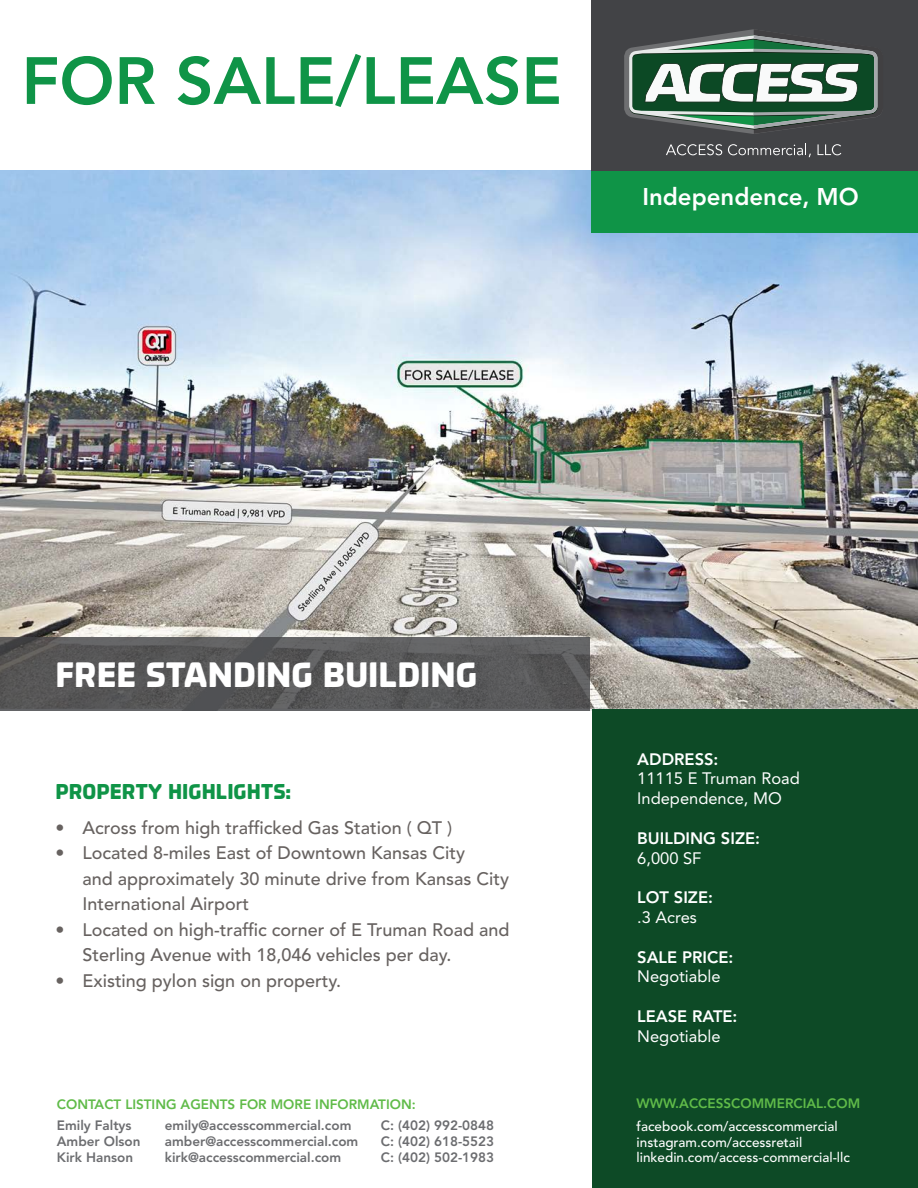
<style>
.page{position:relative;width:918px;height:1188px;background:#fff}
.page>*{position:absolute;margin:0;border:0;box-sizing:border-box;transform-origin:0 0}
.t1{font:800 66px "Avenir LT Std";color:#0f9447}
.t2{font:700 34.5px "Systopie";color:#fff}
.t3{font:800 24px "Avenir LT Std";color:#fff}
.t4{font:700 21px "Systopie";color:#0f9447}
.t5{font:500 18px/25.5px "Avenir LT Std";color:#676260}
.t6{font:16.5px/19.8px "Avenir LT Std";color:#fff}
.t7{font:800 16.5px "Avenir LT Std";color:#fff}
.t8{font:800 13.5px "Avenir LT Std";color:#6c6d70}
.t9{font:500 13.5px/15.8px "Avenir LT Std";color:#fff}
.t10{font:800 13.5px "Avenir LT Std";color:#60bb49}
</style>
<div class="page">
<img style="left:1px;top:170px;width:917px;height:541px">
<div style="left:591px;top:170px;width:327px;height:62px;background:#0f9447"></div>
<div style="left:592px;top:710px;width:326px;height:478px;background:#0d4a26"></div>
<div style="left:591px;top:0;width:327px;height:170px;background:#424346"></div>
<svg style="left:624px;top:29px;width:254px;height:105px"></svg>
<svg style="left:666px;top:144px;width:56px;height:11px"></svg>
<svg style="left:728px;top:144px;width:83px;height:13px"></svg>
<svg style="left:818px;top:144px;width:23px;height:11px"></svg>
<svg style="left:1px;top:638px;width:589px;height:73px;background:#585859"></svg>
<h1 class="t1" style="left:22px;top:42px;width:542px">FOR SALE/LEASE</h1>
<h3 class="t3" style="left:642px;top:183px;width:218px">Independence, MO</h3>
<h2 class="t2" style="left:55px;top:650px;width:424px">FREE STANDING BUILDING</h2>
<p class="t4" style="left:55px;top:776px;width:237px">PROPERTY HIGHLIGHTS:</p>
<p class="t5" style="left:55px;top:815px;width:398px">• Across from high trafficked Gas Station ( QT )</p>
<p class="t5" style="left:82px;top:841px;width:428px;text-indent:-27px">• Located 8-miles East of Downtown Kansas City<br>and approximately 30 minute drive from Kansas City<br>International Airport</p>
<p class="t5" style="left:82px;top:917px;width:429px;text-indent:-27px">• Located on high-traffic corner of E Truman Road and<br>Sterling Avenue with 18,046 vehicles per day.</p>
<p class="t5" style="left:55px;top:968px;width:287px">• Existing pylon sign on property.</p>
<p class="t10" style="left:57px;top:1096px;width:360px">CONTACT LISTING AGENTS FOR MORE INFORMATION:</p>
<p class="t8" style="left:57px;top:1117px;width:76px">Emily Faltys</p>
<p class="t8" style="left:165px;top:1117px;width:188px">emily@accesscommercial.com</p>
<p class="t8" style="left:381px;top:1117px;width:115px">C: (402) 992-0848</p>
<p class="t8" style="left:57px;top:1133px;width:85px">Amber Olson</p>
<p class="t8" style="left:165px;top:1133px;width:195px">amber@accesscommercial.com</p>
<p class="t8" style="left:381px;top:1133px;width:115px">C: (402) 618-5523</p>
<p class="t8" style="left:57px;top:1150px;width:78px">Kirk Hanson</p>
<p class="t8" style="left:165px;top:1150px;width:178px">kirk@accesscommercial.com</p>
<p class="t8" style="left:381px;top:1150px;width:115px">C: (402) 502-1983</p>
<p class="t7" style="left:637px;top:749px;width:83px">ADDRESS:</p>
<p class="t6" style="left:637px;top:769px;width:164px">11115 E Truman Road<br>Independence, MO</p>
<p class="t7" style="left:637px;top:828px;width:124px">BUILDING SIZE:</p>
<p class="t6" style="left:637px;top:848px;width:66px">6,000 SF</p>
<p class="t7" style="left:637px;top:888px;width:77px">LOT SIZE:</p>
<p class="t6" style="left:637px;top:907px;width:61px">.3 Acres</p>
<p class="t7" style="left:637px;top:947px;width:98px">SALE PRICE:</p>
<p class="t6" style="left:637px;top:967px;width:85px">Negotiable</p>
<p class="t7" style="left:637px;top:1006px;width:102px">LEASE RATE:</p>
<p class="t6" style="left:637px;top:1026px;width:85px">Negotiable</p>
<p class="t10" style="left:637px;top:1095px;width:225px">WWW.ACCESSCOMMERCIAL.COM</p>
<p class="t9" style="left:637px;top:1119px;width:215px">facebook.com/accesscommercial instagram.com/accessretail linkedin.com/access-commercial-llc</p>
</div>
